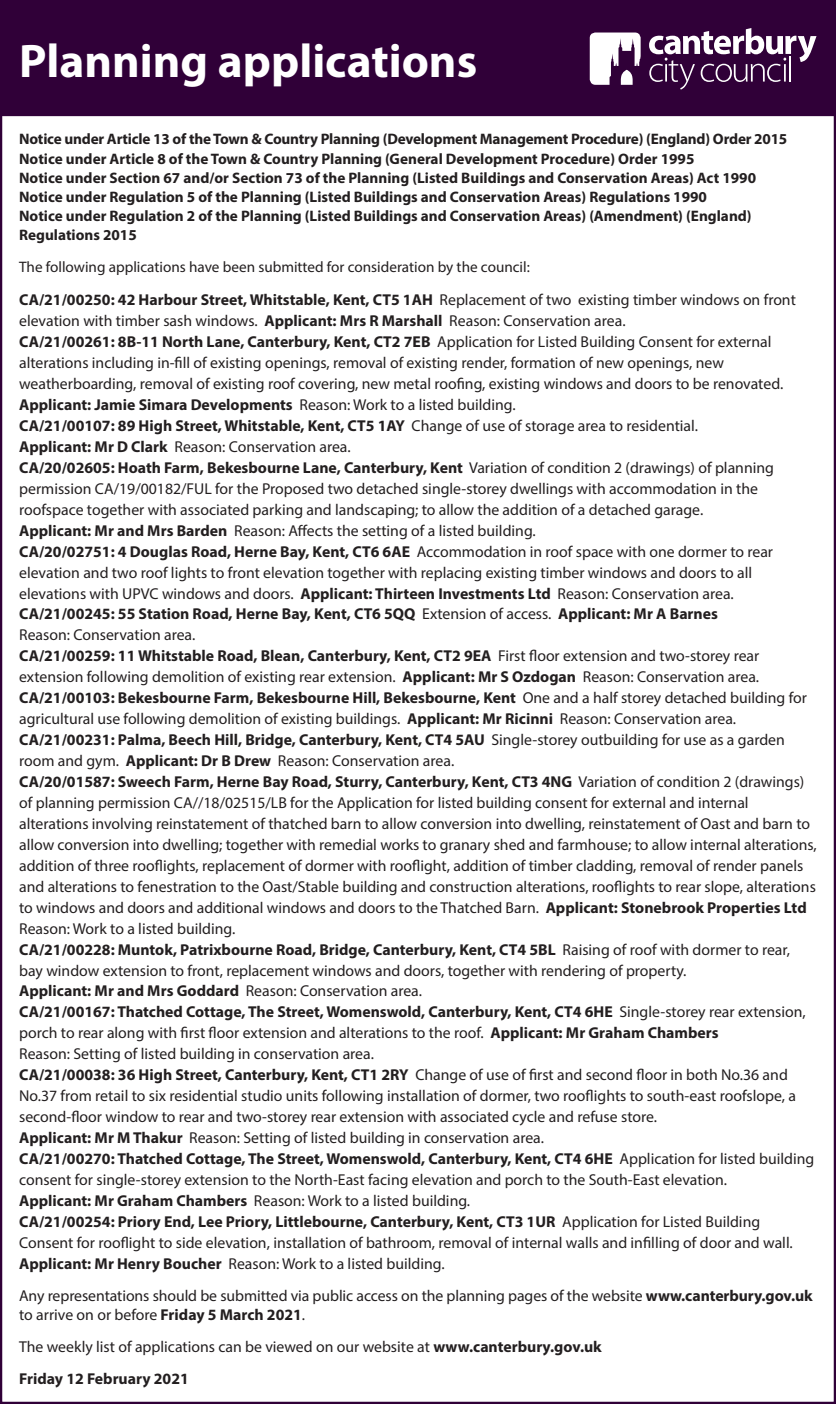
<style>
.page{position:relative;width:836px;height:1404px;background:#fff}
.page>*{position:absolute;margin:0;border:0;box-sizing:border-box;transform-origin:0 0}
.t1{font:700 47.25px "Myriad Pro";color:#fff}
.t2{font:15.75px/20.9px "Myriad Pro";color:#231f20}
.t3{font:700 15.3px/19.1px "Myriad Pro";color:#231f20}
.t4{font:15.3px "Myriad Pro";color:#231f20}
.s1{font-weight:700}
</style>
<div class="page">
<div style="left:1px;top:1px;width:833px;height:114px;background:#300038"></div>
<div style="left:0;top:0;width:836px;height:116px;border:2px solid #300038"></div>
<svg style="left:589px;top:32px;width:51px;height:53px"></svg>
<svg style="left:649px;top:28px;width:167px;height:62px"></svg>
<h1 class="t1" style="left:19px;top:30px;width:459px">Planning applications</h1>
<p class="t3" style="left:19px;top:129px;width:769px">Notice under Article 13 of the Town &amp; Country Planning (Development Management Procedure) (England) Order 2015<br>Notice under Article 8 of the Town &amp; Country Planning (General Development Procedure) Order 1995<br>Notice under Section 67 and/or Section 73 of the Planning (Listed Buildings and Conservation Areas) Act 1990<br>Notice under Regulation 5 of the Planning (Listed Buildings and Conservation Areas) Regulations 1990<br>Notice under Regulation 2 of the Planning (Listed Buildings and Conservation Areas) (Amendment) (England)<br>Regulations 2015</p>
<p class="t4" style="left:19px;top:257px;width:512px">The following applications have been submitted for consideration by the council:</p>
<p class="t2" style="left:19px;top:289px;width:799px"><span class="s1">CA/21/00250: 42 Harbour Street, Whitstable, Kent, CT5 1AH</span> Replacement of two existing timber windows on front elevation with timber sash windows. <span class="s1">Applicant: Mrs R Marshall</span> Reason: Conservation area.<br><span class="s1">CA/21/00261: 8B-11 North Lane, Canterbury, Kent, CT2 7EB</span> Application for Listed Building Consent for external alterations including in-fill of existing openings, removal of existing render, formation of new openings, new weatherboarding, removal of existing roof covering, new metal roofing, existing windows and doors to be renovated.<br><span class="s1">Applicant: Jamie Simara Developments</span> Reason: Work to a listed building.<br><span class="s1">CA/21/00107: 89 High Street, Whitstable, Kent, CT5 1AY</span> Change of use of storage area to residential.<br><span class="s1">Applicant: Mr D Clark</span> Reason: Conservation area.<br><span class="s1">CA/20/02605: Hoath Farm, Bekesbourne Lane, Canterbury, Kent</span> Variation of condition 2 (drawings) of planning permission CA/19/00182/FUL for the Proposed two detached single-storey dwellings with accommodation in the roofspace together with associated parking and landscaping; to allow the addition of a detached garage.<br><span class="s1">Applicant: Mr and Mrs Barden</span> Reason: Affects the setting of a listed building.<br><span class="s1">CA/20/02751: 4 Douglas Road, Herne Bay, Kent, CT6 6AE</span> Accommodation in roof space with one dormer to rear elevation and two roof lights to front elevation together with replacing existing timber windows and doors to all elevations with UPVC windows and doors. <span class="s1">Applicant: Thirteen Investments Ltd</span> Reason: Conservation area.<br><span class="s1">CA/21/00245: 55 Station Road, Herne Bay, Kent, CT6 5QQ</span> Extension of access. <span class="s1">Applicant: Mr A Barnes<br></span>Reason: Conservation area.<br><span class="s1">CA/21/00259: 11 Whitstable Road, Blean, Canterbury, Kent, CT2 9EA</span> First floor extension and two-storey rear extension following demolition of existing rear extension. <span class="s1">Applicant: Mr S Ozdogan</span> Reason: Conservation area.<br><span class="s1">CA/21/00103: Bekesbourne Farm, Bekesbourne Hill, Bekesbourne, Kent</span> One and a half storey detached building for agricultural use following demolition of existing buildings. <span class="s1">Applicant: Mr Ricinni</span> Reason: Conservation area.<br><span class="s1">CA/21/00231: Palma, Beech Hill, Bridge, Canterbury, Kent, CT4 5AU</span> Single-storey outbuilding for use as a garden room and gym. <span class="s1">Applicant: Dr B Drew</span> Reason: Conservation area.<br><span class="s1">CA/20/01587: Sweech Farm, Herne Bay Road, Sturry, Canterbury, Kent, CT3 4NG</span> Variation of condition 2 (drawings) of planning permission CA//18/02515/LB for the Application for listed building consent for external and internal alterations involving reinstatement of thatched barn to allow conversion into dwelling, reinstatement of Oast and barn to allow conversion into dwelling; together with remedial works to granary shed and farmhouse; to allow internal alterations, addition of three rooflights, replacement of dormer with rooflight, addition of timber cladding, removal of render panels and alterations to fenestration to the Oast/Stable building and construction alterations, rooflights to rear slope, alterations to windows and doors and additional windows and doors to the Thatched Barn. <span class="s1">Applicant: Stonebrook Properties Ltd </span>Reason: Work to a listed building.<br><span class="s1">CA/21/00228: Muntok, Patrixbourne Road, Bridge, Canterbury, Kent, CT4 5BL</span> Raising of roof with dormer to rear, bay window extension to front, replacement windows and doors, together with rendering of property.<br><span class="s1">Applicant: Mr and Mrs Goddard</span> Reason: Conservation area.<br><span class="s1">CA/21/00167: Thatched Cottage, The Street, Womenswold, Canterbury, Kent, CT4 6HE</span> Single-storey rear extension, porch to rear along with first floor extension and alterations to the roof. <span class="s1">Applicant: Mr Graham Chambers<br></span>Reason: Setting of listed building in conservation area.<br><span class="s1">CA/21/00038: 36 High Street, Canterbury, Kent, CT1 2RY</span> Change of use of first and second floor in both No.36 and No.37 from retail to six residential studio units following installation of dormer, two rooflights to south-east roofslope, a second-floor window to rear and two-storey rear extension with associated cycle and refuse store.<br><span class="s1">Applicant: Mr M Thakur</span> Reason: Setting of listed building in conservation area.<br><span class="s1">CA/21/00270: Thatched Cottage, The Street, Womenswold, Canterbury, Kent, CT4 6HE</span> Application for listed building consent for single-storey extension to the North-East facing elevation and porch to the South-East elevation.<br><span class="s1">Applicant: Mr Graham Chambers</span> Reason: Work to a listed building.<br><span class="s1">CA/21/00254: Priory End, Lee Priory, Littlebourne, Canterbury, Kent, CT3 1UR</span> Application for Listed Building Consent for rooflight to side elevation, installation of bathroom, removal of internal walls and infilling of door and wall.<br><span class="s1">Applicant: Mr Henry Boucher</span> Reason: Work to a listed building.</p>
<p class="t2" style="left:19px;top:1285px;width:795px;line-height:19.1px">Any representations should be submitted via public access on the planning pages of the website <span class="s1">www.canterbury.gov.uk </span>to arrive on or before <span class="s1">Friday 5 March 2021</span>.</p>
<p class="t2" style="left:19px;top:1329px;width:584px;line-height:31.9px">The weekly list of applications can be viewed on our website at <span class="s1">www.canterbury.gov.uk<br>Friday 12 February 2021</span></p>
</div>
